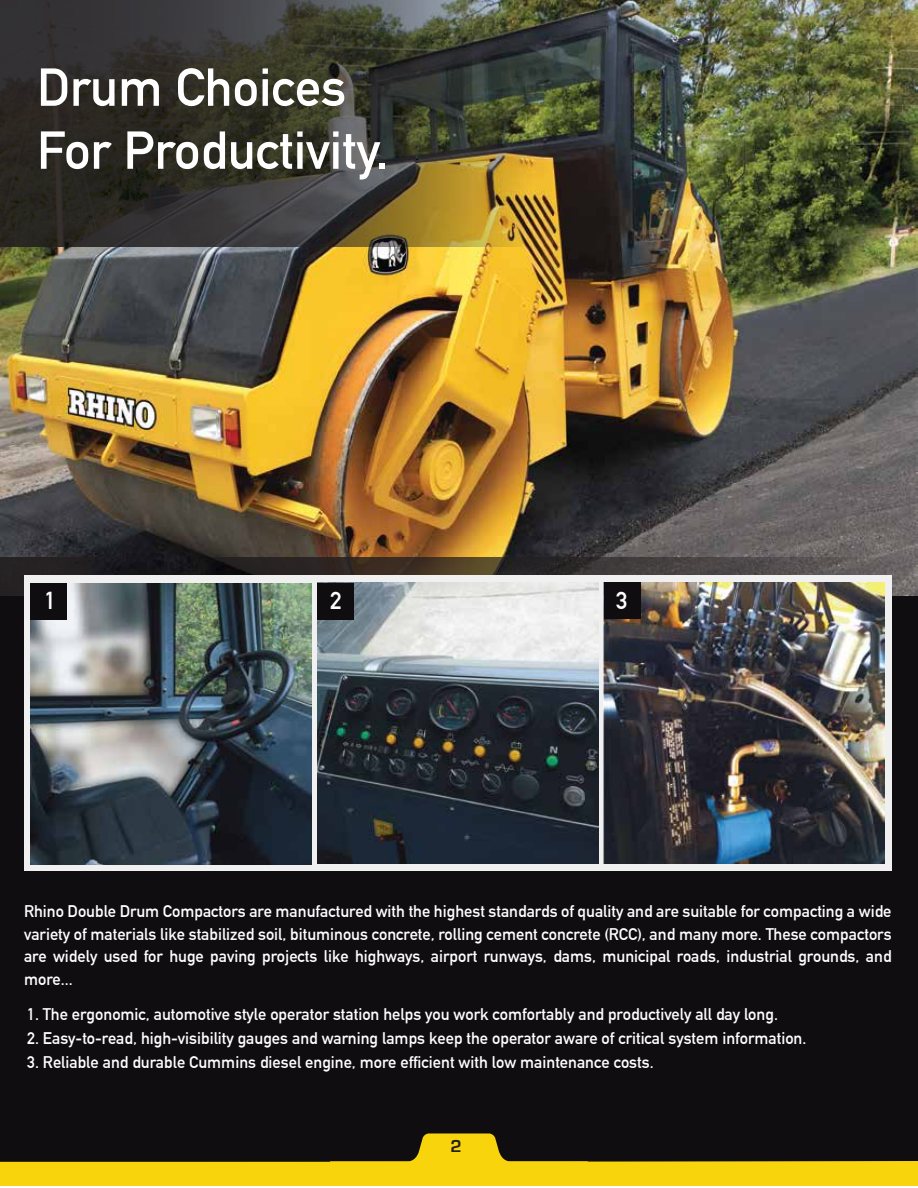
<style>
.page{position:relative;width:918px;height:1188px;background:#fff}
.page>*{position:absolute;margin:0;border:0;box-sizing:border-box;transform-origin:0 0}
.t1{font:700 52.5px/63px "DIN Alternate";color:#fff}
.t2{font:700 24px "DIN Alternate";color:#fff}
.t3{font:700 18px "Eurostile";color:#231f20}
.t4{font:700 16.5px/22.5px "DIN Alternate";color:#fff;text-align:justify}
</style>
<div class="page">
<img style="left:0;top:0;width:918px;height:557px">
<div style="left:0;top:1161px;width:918px;height:25px;background:#f7d40b"></div>
<div style="left:0;top:557px;width:918px;height:604px;background:#100d11"></div>
<div style="left:24px;top:576px;width:868px;height:295px;background:#f0f0f1"></div>
<svg style="left:0;top:0;width:534px;height:247px;background:#423f2f"></svg>
<img style="left:31px;top:583px;width:281px;height:281px">
<svg style="left:330px;top:1133px;width:258px;height:29px"></svg>
<img style="left:603px;top:583px;width:281px;height:281px">
<img style="left:318px;top:583px;width:281px;height:281px">
<div style="left:31px;top:583px;width:36px;height:37px;background:#100d11"></div>
<div style="left:318px;top:583px;width:36px;height:37px;background:#100d11"></div>
<div style="left:604px;top:583px;width:37px;height:36px;background:#100d11"></div>
<h1 class="t1" style="left:37px;top:52px;width:352px">Drum Choices<br>For Productivity.</h1>
<h2 class="t2" style="left:45px;top:583px;width:13px">1</h2>
<h2 class="t2" style="left:330px;top:583px;width:13px">2</h2>
<h2 class="t2" style="left:616px;top:583px;width:13px">3</h2>
<p class="t4" style="left:24px;top:899px;width:869px">Rhino Double Drum Compactors are manufactured with the highest standards of quality and are suitable for compacting a wide variety of materials like stabilized soil, bituminous concrete, rolling cement concrete (RCC), and many more. These compactors are widely used for huge paving projects like highways, airport runways, dams, municipal roads, industrial grounds, and more...</p>
<p class="t4" style="left:27px;top:1002px;width:752px">1. The ergonomic, automotive style operator station helps you work comfortably and productively all day long.</p>
<p class="t4" style="left:27px;top:1026px;width:781px">2. Easy-to-read, high-visibility gauges and warning lamps keep the operator aware of critical system information.</p>
<p class="t4" style="left:27px;top:1050px;width:628px">3. Reliable and durable Cummins diesel engine, more efficient with low maintenance costs.</p>
<p class="t3" style="left:451px;top:1137px;width:13px">2</p>
</div>
